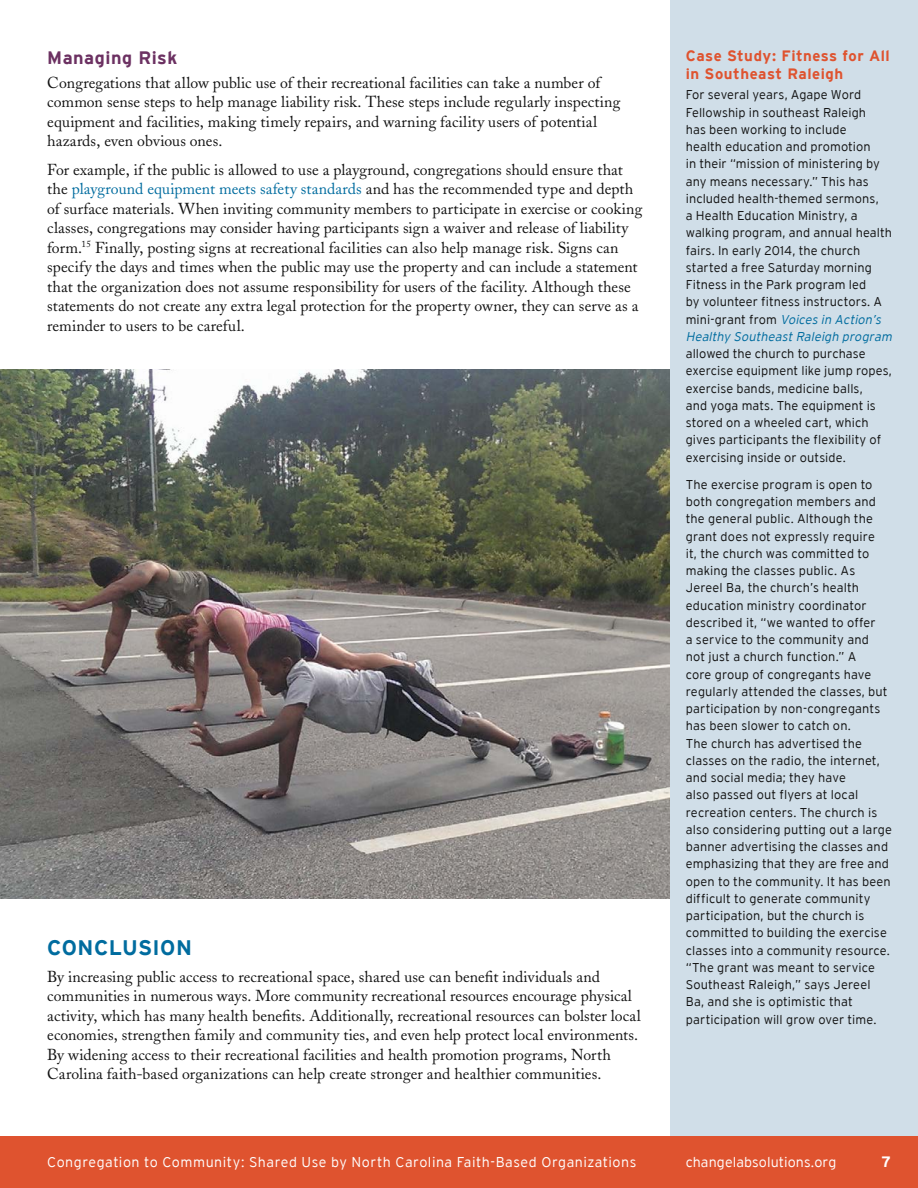
<style>
.page{position:relative;width:918px;height:1188px;background:#fff}
.page>*{position:absolute;margin:0;border:0;box-sizing:border-box;transform-origin:0 0}
.t1{font:700 21px "Interstate";letter-spacing:.02em;color:#006c9f}
.t2{font:700 18px "Interstate";color:#6c3162}
.t3{font:15.75px/19.5px "Adobe Caslon";letter-spacing:.005em;color:#121212}
.t4{font:700 15px/18px "Interstate";letter-spacing:.03em;color:#df532f}
.t5{font:700 15px "Interstate";color:#fff}
.t6{font:300 14.25px "Interstate";letter-spacing:.035em;color:#fff}
.t7{font:300 14.25px "Interstate";letter-spacing:.005em;color:#fff}
.t8{font:300 12.75px/17.2px "Interstate";letter-spacing:.01em;color:#121212}
.s1{color:#006c9f}
.s2{font-style:italic;color:#006c9f}
</style>
<div class="page">
<img style="left:0;top:369px;width:671px;height:530px">
<div style="left:671px;top:0;width:247px;height:1140px;background:#d0dee8"></div>
<div style="left:0;top:1136px;width:918px;height:52px;background:#df532f"></div>
<h2 class="t2" style="left:47px;top:47px;width:132px">Managing Risk</h2>
<p class="t3" style="left:47px;top:73px;width:575px">Congregations that allow public use of their recreational facilities can take a number of common sense steps to help manage liability risk. These steps include regularly inspecting equipment and facilities, making timely repairs, and warning facility users of potential hazards, even obvious ones.</p>
<p class="t3" style="left:47px;top:160px;width:597px">For example, if the public is allowed to use a playground, congregations should ensure that the <span class="s1">playground equipment meets safety standards</span> and has the recommended type and depth of surface materials. When inviting community members to participate in exercise or cooking classes, congregations may consider having participants sign a waiver and release of liability form.<sup>15</sup> Finally, posting signs at recreational facilities can also help manage risk. Signs can specify the days and times when the public may use the property and can include a statement that the organization does not assume responsibility for users of the facility. Although these statements do not create any extra legal protection for the property owner, they can serve as a reminder to users to be careful.</p>
<h1 class="t1" style="left:47px;top:936px;width:142px">Conclusion</h1>
<p class="t3" style="left:47px;top:967px;width:595px">By increasing public access to recreational space, shared use can benefit individuals and communities in numerous ways. More community recreational resources encourage physical activity, which has many health benefits. Additionally, recreational resources can bolster local economies, strengthen family and community ties, and even help protect local environments.<br>By widening access to their recreational facilities and health promotion programs, North Carolina faith-based organizations can help create stronger and healthier communities.</p>
<p class="t4" style="left:686px;top:47px;width:205px">Case Study: Fitness for All in Southeast Raleigh</p>
<p class="t8" style="left:686px;top:86px;width:210px">For several years, Agape Word<br>Fellowship in southeast Raleigh<br>has been working to include<br>health education and promotion<br>in their “mission of ministering by any means necessary.” This has included health-themed sermons,<br>a Health Education Ministry, a walking program, and annual health fairs. In early 2014, the church started a free Saturday morning<br>Fitness in the Park program led<br>by volunteer fitness instructors. A m i n i - g ra n t f ro m <span class="s2">Voices in Action’s<br>Healthy SoutheastRaleigh program</span></p>
<p class="t8" style="left:686px;top:345px;width:208px">allowed the church to purchase exercise equipment like jump ropes, exercise bands, medicine balls,<br>and yoga mats. The equipment is stored on a wheeled cart, which gives participants the flexibility of exercising inside or outside.</p>
<p class="t8" style="left:686px;top:476px;width:208px">The exercise program is open to both congregation members and the general public. Although the grant does not expressly require<br>it, the church was committed to making the classes public. As<br>Jereel Ba, the church’s health education ministry coordinator described it, “we wanted to offer<br>a service to the community and<br>not just a church function.” A<br>core group of congregants have regularly attended the classes, but participation by non-congregants has been slower to catch on.<br>The church has advertised the classes on the radio, the internet, and social media; they have<br>also passed out flyers at local recreation centers. The church is also considering putting out a large banner advertising the classes and emphasizing that they are free and open to the community. It has been difficult to generate community participation, but the church is committed to building the exercise classes into a community resource. “The grant was meant to service<br>Southeast Raleigh,” says Jereel<br>Ba, and she is optimistic that participation will grow over time.</p>
<p class="t6" style="left:47px;top:1154px;width:591px">Congregation to Community: Shared Use by North Carolina Faith-Based Organizations</p>
<p class="t7" style="left:686px;top:1154px;width:152px">changelabsolutions.org</p>
<p class="t5" style="left:882px;top:1153px;width:11px">7</p>
</div>
